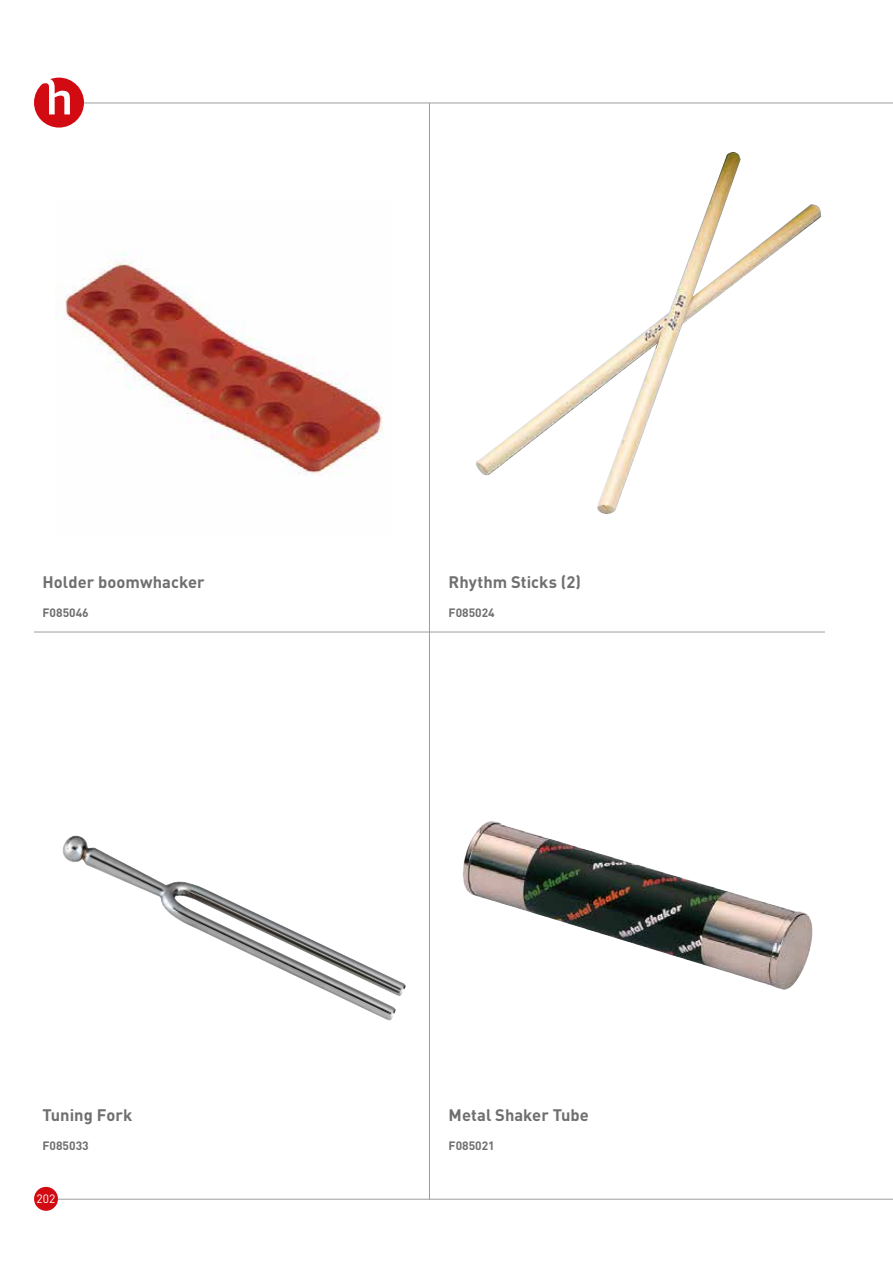
<style>
.page{position:relative;width:893px;height:1263px;background:#fff}
.page>*{position:absolute;margin:0;border:0;box-sizing:border-box;transform-origin:0 0}
.t1{font:700 16.5px "DIN Pro";letter-spacing:.005em;color:#706f6f}
.t2{font:700 12px "DIN Pro";color:#706f6f}
.t3{font:12px "DIN Pro";color:#fff}
</style>
<div class="page">
<img style="left:55px;top:253px;width:328px;height:222px">
<hr style="left:48px;top:1199px;width:845px;height:1px;background:#9d9d9c">
<hr style="left:48px;top:103px;width:845px;height:1px;background:#9d9d9c">
<svg style="left:34px;top:78px;width:50px;height:50px"></svg>
<img style="left:476px;top:152px;width:345px;height:362px">
<img style="left:62px;top:835px;width:344px;height:186px">
<img style="left:462px;top:821px;width:351px;height:169px">
<hr style="left:34px;top:632px;width:791px;height:1px;background:#9d9d9c">
<hr style="left:429px;top:103px;width:1px;height:1096px;background:#9d9d9c">
<div style="left:34px;top:1187px;width:24px;height:24px;background:#d20a11;border-radius:50%"></div>
<p class="t1" style="left:43px;top:571px;width:164px">Holder boomwhacker</p>
<p class="t2" style="left:43px;top:605px;width:48px">F085046</p>
<p class="t1" style="left:43px;top:1104px;width:91px">Tuning Fork</p>
<p class="t2" style="left:43px;top:1137px;width:48px">F085033</p>
<p class="t3" style="left:37px;top:1191px;width:20px">202</p>
<p class="t1" style="left:449px;top:571px;width:134px">Rhythm Sticks (2)</p>
<p class="t2" style="left:449px;top:605px;width:48px">F085024</p>
<p class="t1" style="left:449px;top:1104px;width:142px">Metal Shaker Tube</p>
<p class="t2" style="left:449px;top:1137px;width:48px">F085021</p>
</div>
